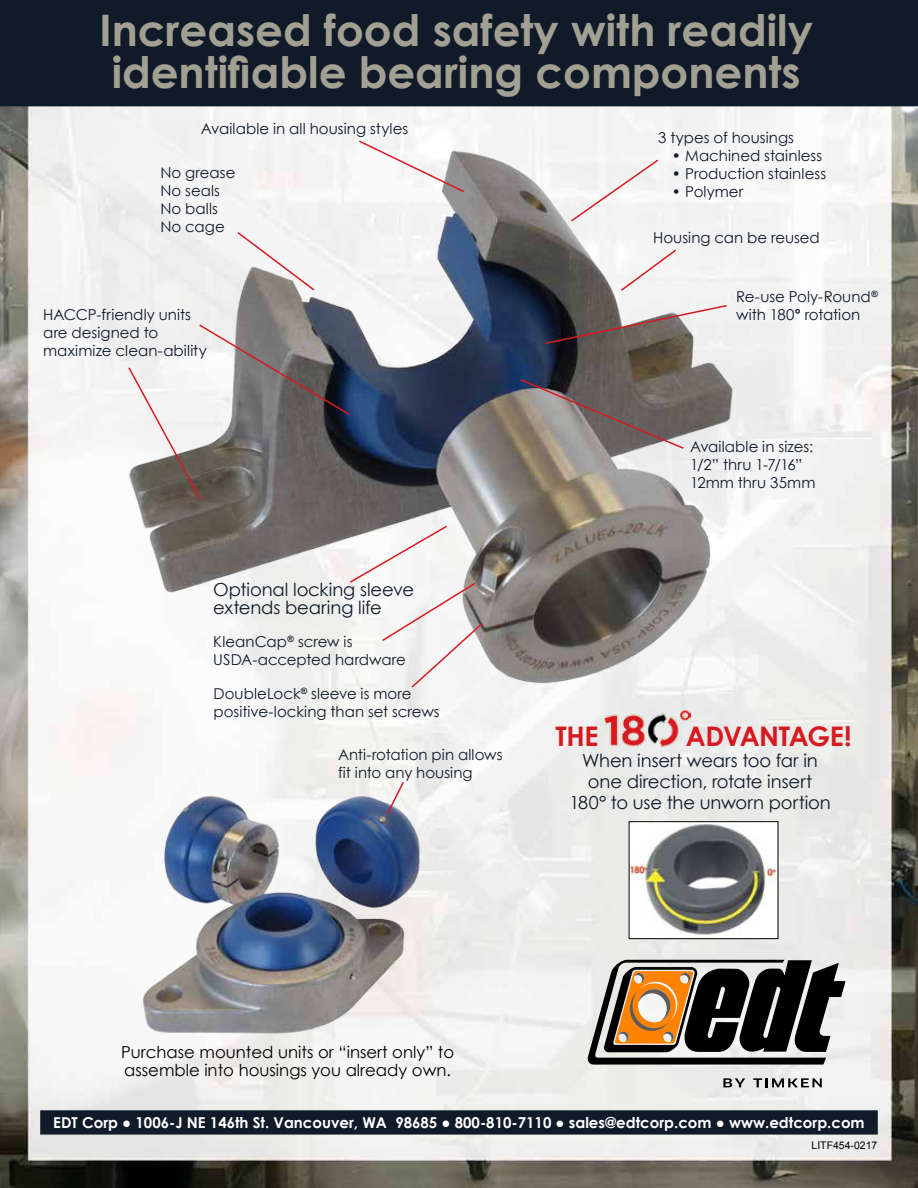
<style>
.page{position:relative;width:918px;height:1188px;background:#fff}
.page>*{position:absolute;margin:0;border:0;box-sizing:border-box;transform-origin:0 0}
.t1{font:700 43.5px/42px "Century Gothic";color:#a1a092}
.t2{font:700 27px "Century Gothic";letter-spacing:-.02em;color:#d71920}
.t3{font:18px/21px "Century Gothic";letter-spacing:-.005em;color:#101a29;text-align:center}
.t4{font:16.5px/18px "Century Gothic";color:#000}
.t5{font:15px/18px "Century Gothic";color:#101a29}
.t6{font:700 15px "Century Gothic";color:#fff}
.t7{font:10.5px "Arial";color:#000}
.s1{font-family:"Arial";font-weight:700}
</style>
<div class="page">
<img style="left:0;top:106px;width:918px;height:1082px">
<div style="left:40px;top:1110px;width:838px;height:25px;background:#101a29;border:2px solid #101a29"></div>
<img style="left:604px;top:719px;width:86px;height:29px">
<img style="left:631px;top:823px;width:145px;height:114px">
<div style="left:629px;top:821px;width:149px;height:118px;border:1px solid #000"></div>
<img style="left:111px;top:122px;width:648px;height:597px">
<img style="left:128px;top:782px;width:309px;height:265px">
<svg style="left:723px;top:1078px;width:22px;height:9px"></svg>
<svg style="left:753px;top:1078px;width:69px;height:9px"></svg>
<svg style="left:587px;top:960px;width:259px;height:105px"></svg>
<div style="left:0;top:0;width:918px;height:106px;background:#101a29"></div>
<svg style="left:357px;top:139px;width:109px;height:55px"></svg>
<svg style="left:236px;top:231px;width:80px;height:61px"></svg>
<svg style="left:385px;top:780px;width:20px;height:36px"></svg>
<div style="left:569px;top:158px;width:91px;height:65px;background:#f3f3f3"></div>
<svg style="left:544px;top:304px;width:184px;height:41px"></svg>
<svg style="left:619px;top:248px;width:59px;height:44px"></svg>
<svg style="left:348px;top:524px;width:136px;height:165px"></svg>
<svg style="left:519px;top:378px;width:166px;height:72px"></svg>
<svg style="left:127px;top:323px;width:225px;height:178px"></svg>
<h1 class="t1" style="left:100px;top:7px;width:715px">Increased food safety with readily identifiable bearing components</h1>
<p class="t5" style="left:201px;top:119px;width:209px">Available in all housing styles</p>
<p class="t5" style="left:160px;top:163px;width:77px">No grease<br>No seals<br>No balls<br>No cage</p>
<p class="t5" style="left:43px;top:306px;width:165px">HACCP-friendly units are designed to maximize clean-ability</p>
<p class="t3" style="left:213px;top:581px;width:202px;line-height:18px;text-align:left">Optional locking sleeve extends bearing life</p>
<p class="t5" style="left:213px;top:632px;width:194px">KleanCap<sup>®</sup> screw is<br>USDA-accepted hardware</p>
<p class="t5" style="left:214px;top:684px;width:228px">DoubleLock<sup>®</sup> sleeve is more positive-locking than set screws</p>
<p class="t5" style="left:338px;top:745px;width:166px">Anti-rotation pin allows fit into any housing</p>
<p class="t5" style="left:658px;top:128px;width:137px">3 types of housings</p>
<p class="t5" style="left:672px;top:146px;width:152px">• Machined stainless</p>
<p class="t5" style="left:672px;top:164px;width:156px">• Production stainless</p>
<p class="t5" style="left:672px;top:182px;width:73px">• Polymer</p>
<p class="t5" style="left:653px;top:229px;width:168px">Housing can be reused</p>
<p class="t5" style="left:736px;top:288px;width:143px">Re-use Poly-Round<sup>® </sup>with 180<span class="s1">°</span> rotation</p>
<p class="t5" style="left:690px;top:437px;width:127px">Available in sizes:<br>1/2” thru 1-7/16”<br>12mm thru 35mm</p>
<h2 class="t2" style="left:555px;top:716px;width:45px">THE</h2>
<h2 class="t2" style="left:686px;top:716px;width:167px">ADVANTAGE!</h2>
<p class="t3" style="left:569px;top:750px;width:263px">When insert wears too far in one direction, rotate insert<br>180° to use the unworn portion</p>
<p class="t4" style="left:121px;top:1042px;width:335px">Purchase mounted units or “insert only” to assemble into housings you already own.</p>
<p class="t6" style="left:53px;top:1111px;width:813px">EDT Corp ● 1006-J NE 146th St. Vancouver, WA 98685 ● 800-810-7110 ● sales@edtcorp.com ● www.edtcorp.com</p>
<p class="t7" style="left:812px;top:1138px;width:67px">LITF454-0217</p>
</div>
